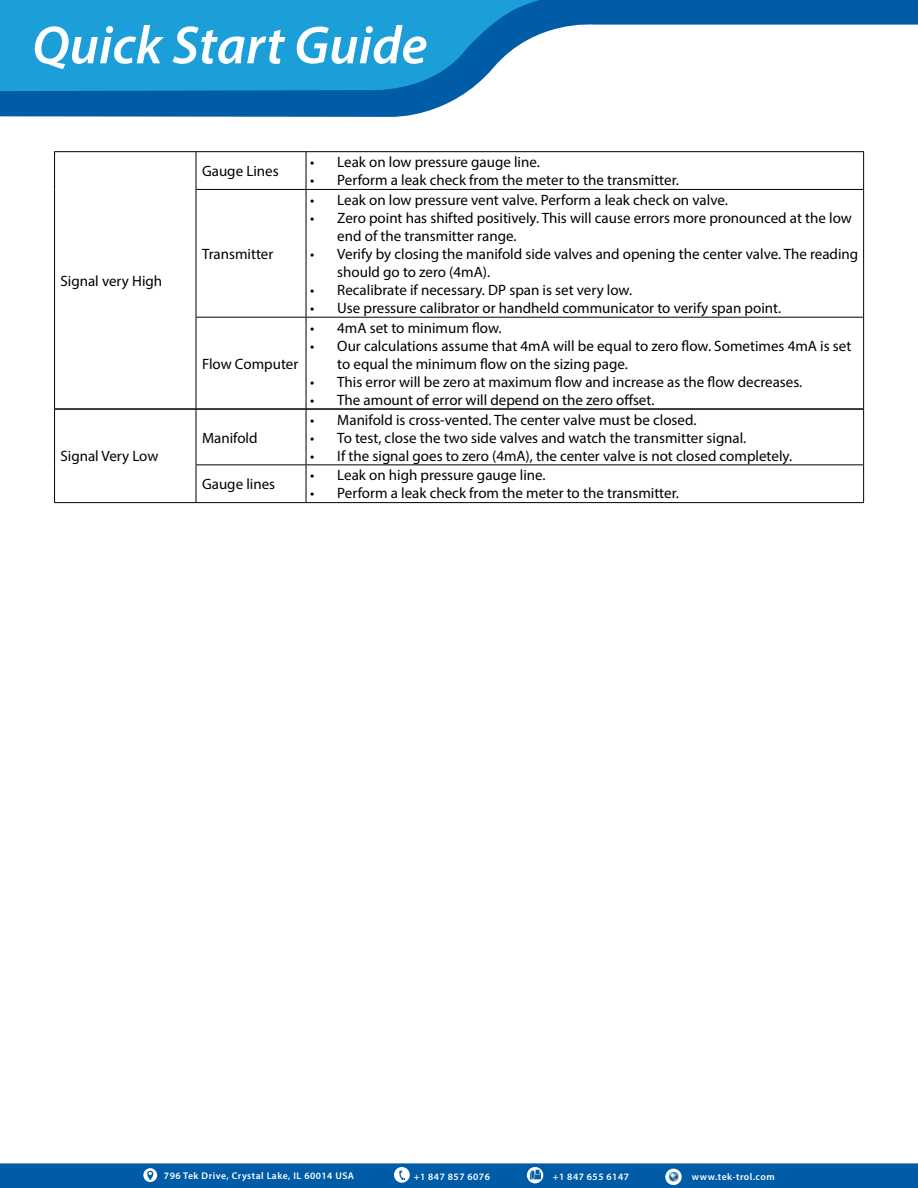
<style>
.page{position:relative;width:918px;height:1188px;background:#fff}
.page>*{position:absolute;margin:0;border:0;box-sizing:border-box;transform-origin:0 0}
.t1{font:italic 600 54px "Myriad Pro";color:#fff}
.t2{font:15px/18px "Myriad Pro";color:#000}
.t3{font:600 9.75px "Myriad Pro";letter-spacing:.05em;color:#fff}
</style>
<div class="page">
<svg style="left:0;top:0;width:918px;height:117px"></svg>
<svg style="left:0;top:0;width:540px;height:93px;background:#229bd5"></svg>
<div style="left:0;top:1163px;width:918px;height:25px;background:#005ca6"></div>
<svg style="left:143px;top:1168px;width:14px;height:14px"></svg>
<svg style="left:147px;top:1171px;width:6px;height:9px"></svg>
<div style="left:394px;top:1167px;width:16px;height:16px;background:#fff;border-radius:50%"></div>
<svg style="left:399px;top:1170px;width:6px;height:10px"></svg>
<svg style="left:527px;top:1167px;width:16px;height:16px"></svg>
<svg style="left:530px;top:1170px;width:11px;height:9px"></svg>
<svg style="left:665px;top:1169px;width:17px;height:16px"></svg>
<svg style="left:667px;top:1170px;width:12px;height:12px"></svg>
<hr style="left:54px;top:151px;width:142px;height:1px;background:#000">
<hr style="left:54px;top:152px;width:1px;height:37px;background:#000">
<hr style="left:196px;top:151px;width:110px;height:1px;background:#000">
<hr style="left:196px;top:152px;width:1px;height:37px;background:#000">
<hr style="left:306px;top:151px;width:558px;height:1px;background:#000">
<hr style="left:306px;top:152px;width:1px;height:37px;background:#000">
<hr style="left:863px;top:152px;width:1px;height:37px;background:#000">
<hr style="left:54px;top:189px;width:1px;height:128px;background:#000">
<hr style="left:196px;top:189px;width:110px;height:1px;background:#000">
<hr style="left:196px;top:190px;width:1px;height:127px;background:#000">
<hr style="left:306px;top:189px;width:558px;height:1px;background:#000">
<hr style="left:306px;top:190px;width:1px;height:127px;background:#000">
<hr style="left:863px;top:190px;width:1px;height:127px;background:#000">
<hr style="left:54px;top:317px;width:1px;height:92px;background:#000">
<hr style="left:196px;top:317px;width:110px;height:1px;background:#000">
<hr style="left:196px;top:318px;width:1px;height:91px;background:#000">
<hr style="left:306px;top:317px;width:558px;height:1px;background:#000">
<hr style="left:306px;top:318px;width:1px;height:91px;background:#000">
<hr style="left:863px;top:318px;width:1px;height:91px;background:#000">
<hr style="left:54px;top:409px;width:142px;height:1px;background:#000">
<hr style="left:54px;top:409px;width:1px;height:56px;background:#000">
<hr style="left:196px;top:409px;width:110px;height:1px;background:#000">
<hr style="left:196px;top:409px;width:1px;height:55px;background:#000">
<hr style="left:306px;top:409px;width:558px;height:1px;background:#000">
<hr style="left:306px;top:409px;width:1px;height:55px;background:#000">
<hr style="left:863px;top:409px;width:1px;height:55px;background:#000">
<hr style="left:54px;top:465px;width:1px;height:37px;background:#000">
<hr style="left:196px;top:464px;width:110px;height:1px;background:#000">
<hr style="left:196px;top:465px;width:1px;height:37px;background:#000">
<hr style="left:306px;top:464px;width:558px;height:1px;background:#000">
<hr style="left:306px;top:465px;width:1px;height:37px;background:#000">
<hr style="left:863px;top:465px;width:1px;height:37px;background:#000">
<hr style="left:54px;top:502px;width:142px;height:1px;background:#000">
<hr style="left:196px;top:502px;width:110px;height:1px;background:#000">
<hr style="left:306px;top:502px;width:558px;height:1px;background:#000">
<h1 class="t1" style="left:32px;top:11px;width:397px">Quick Start Guide</h1>
<p class="t2" style="left:61px;top:272px;width:103px">Signal very High</p>
<p class="t2" style="left:61px;top:447px;width:99px">Signal Very Low</p>
<p class="t2" style="left:202px;top:162px;width:78px">Gauge Lines</p>
<p class="t2" style="left:202px;top:245px;width:73px">Transmitter</p>
<p class="t2" style="left:202px;top:354px;width:98px">Flow Computer</p>
<p class="t2" style="left:202px;top:428px;width:57px">Manifold</p>
<p class="t2" style="left:202px;top:475px;width:75px">Gauge lines</p>
<p class="t2" style="left:310px;top:153px;width:231px">• Leak on low pressure gauge line.</p>
<p class="t2" style="left:310px;top:171px;width:370px">• Perform a leak check from the meter to the transmitter.</p>
<p class="t2" style="left:310px;top:191px;width:419px">• Leak on low pressure vent valve. Perform a leak check on valve.</p>
<p class="t2" style="left:337px;top:209px;width:516px;text-indent:-27px">• Zero point has shifted positively. This will cause errors more pronounced at the low end of the transmitter range.</p>
<p class="t2" style="left:337px;top:245px;width:523px;text-indent:-27px">• Verify by closing the manifold side valves and opening the center valve. The reading should go to zero (4mA).</p>
<p class="t2" style="left:310px;top:281px;width:323px">• Recalibrate if necessary. DP span is set very low.</p>
<p class="t2" style="left:310px;top:299px;width:472px">• Use pressure calibrator or handheld communicator to verify span point.</p>
<p class="t2" style="left:310px;top:318px;width:193px">• 4mA set to minimum flow.</p>
<p class="t2" style="left:337px;top:336px;width:516px;text-indent:-27px">• Our calculations assume that 4mA will be equal to zero flow. Sometimes 4mA is set to equal the minimum flow on the sizing page.</p>
<p class="t2" style="left:310px;top:372px;width:494px">• This error will be zero at maximum flow and increase as the flow decreases.</p>
<p class="t2" style="left:310px;top:390px;width:346px">• The amount of error will depend on the zero offset.</p>
<p class="t2" style="left:310px;top:410px;width:388px">• Manifold is cross-vented. The center valve must be closed.</p>
<p class="t2" style="left:310px;top:428px;width:438px">• To test, close the two side valves and watch the transmitter signal.</p>
<p class="t2" style="left:310px;top:446px;width:483px">• If the signal goes to zero (4mA), the center valve is not closed completely.</p>
<p class="t2" style="left:310px;top:466px;width:237px">• Leak on high pressure gauge line.</p>
<p class="t2" style="left:310px;top:484px;width:370px">• Perform a leak check from the meter to the transmitter.</p>
<p class="t3" style="left:164px;top:1170px;width:192px">796 Tek Drive, Crystal Lake, IL 60014 USA</p>
<p class="t3" style="left:414px;top:1171px;width:78px">+1 847 857 6076</p>
<p class="t3" style="left:553px;top:1171px;width:78px">+1 847 655 6147</p>
<p class="t3" style="left:692px;top:1171px;width:84px">www.tek-trol.com</p>
</div>
